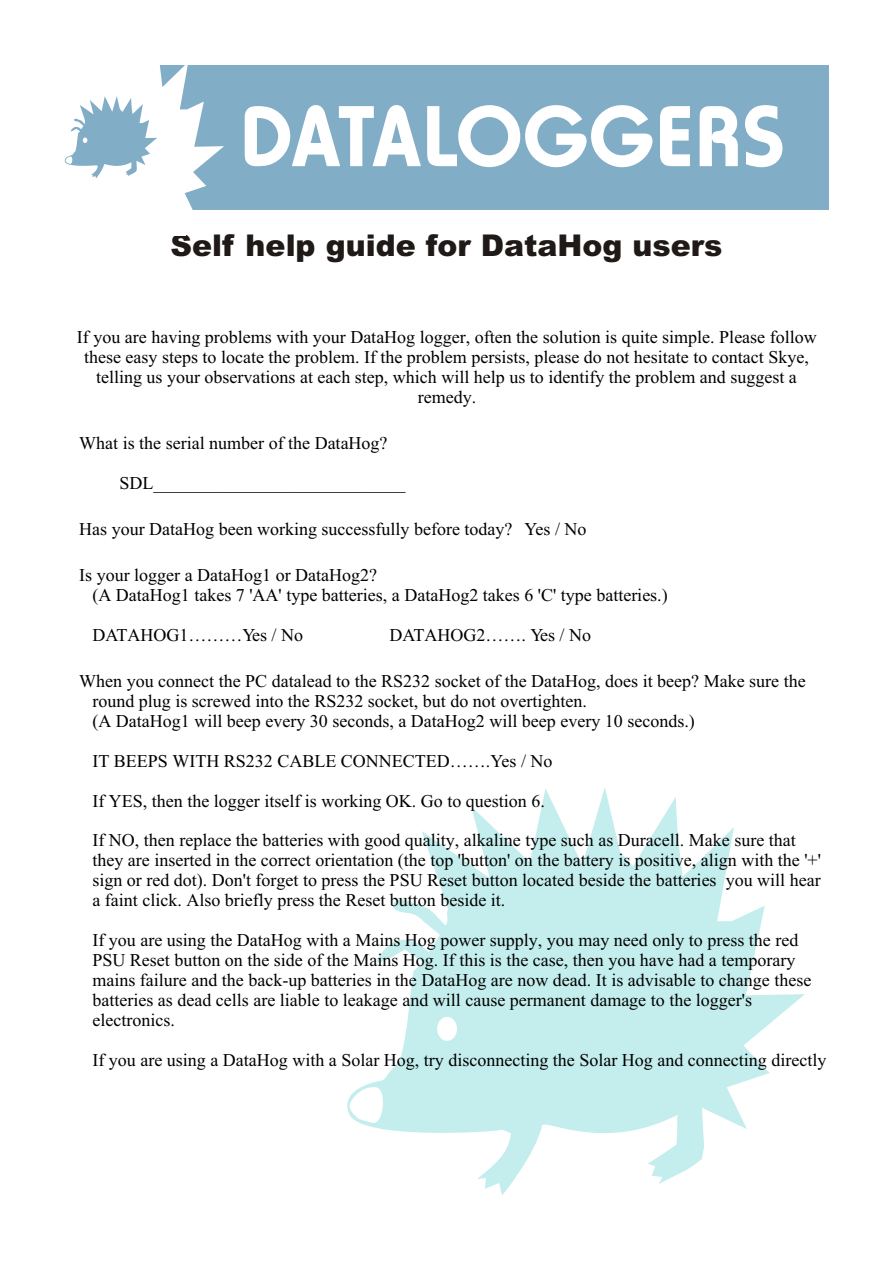
<style>
.page{position:relative;width:894px;height:1263px;background:#fff}
.page>*{position:absolute;margin:0;border:0;box-sizing:border-box;transform-origin:0 0}
.t1{font:90px "Horatio D Bol";color:#fff}
.t2{font:900 30px "Arial";color:#1f1a17}
.t3{font:18px/20px "Times New Roman";color:#000}
</style>
<div class="page">
<svg style="left:364px;top:787px;width:441px;height:408px;fill:#c4eded"></svg>
<svg style="left:347px;top:1086px;width:40px;height:39px"></svg>
<div style="left:437px;top:1017px;width:20px;height:24px;background:#fff;border-radius:50%"></div>
<div style="left:124px;top:65px;width:705px;height:145px;background:#82adc7"></div>
<svg style="left:124px;top:65px;width:100px;height:145px;fill:#fff"></svg>
<svg style="left:64px;top:96px;width:93px;height:83px"></svg>
<div style="left:148px;top:202px;width:38px;height:34px;background:#fff"></div>
<h1 class="t1" style="left:239px;top:99px;width:547px">DATALOGGERS</h1>
<h2 class="t2" style="left:171px;top:234px;width:553px">Self help guide for DataHog users</h2>
<p class="t3" style="left:77px;top:329px;width:741px;text-align:center">If you are having problems with your DataHog logger, often the solution is quite simple. Please follow these easy steps to locate the problem. If the problem persists, please do not hesitate to contact Skye, telling us your observations at each step, which will help us to identify the problem and suggest a remedy.</p>
<p class="t3" style="left:79px;top:434px;width:310px">What is the serial number of the DataHog?</p>
<p class="t3" style="left:119px;top:474px;width:288px">SDL____________________________</p>
<p class="t3" style="left:79px;top:521px;width:509px">Has your DataHog been working successfully before today? Yes / No</p>
<p class="t3" style="left:92px;top:567px;width:577px;text-indent:-13px">Is your logger a DataHog1 or DataHog2?<br>(A DataHog1 takes 7 'AA' type batteries, a DataHog2 takes 6 'C' type batteries.)</p>
<p class="t3" style="left:92px;top:626px;width:212px">DATAHOG1………Yes / No</p>
<p class="t3" style="left:389px;top:626px;width:203px">DATAHOG2……. Yes / No</p>
<p class="t3" style="left:92px;top:673px;width:715px;text-indent:-13px">When you connect the PC datalead to the RS232 socket of the DataHog, does it beep? Make sure the round plug is screwed into the RS232 socket, but do not overtighten.<br>(A DataHog1 will beep every 30 seconds, a DataHog2 will beep every 10 seconds.)</p>
<p class="t3" style="left:92px;top:752px;width:462px">IT BEEPS WITH RS232 CABLE CONNECTED…….Yes / No</p>
<p class="t3" style="left:92px;top:792px;width:454px">If YES, then the logger itself is working OK. Go to question 6.</p>
<p class="t3" style="left:92px;top:832px;width:730px">If NO, then replace the batteries with good quality, alkaline type such as Duracell. Make sure that they are inserted in the correct orientation (the top 'button' on the battery is positive, align with the '+' sign or red dot). Don't forget to press the PSU Reset button located beside the batteries you will hear a faint click. Also briefly press the Reset button beside it.</p>
<p class="t3" style="left:92px;top:932px;width:720px">If you are using the DataHog with a Mains Hog power supply, you may need only to press the red PSU Reset button on the side of the Mains Hog. If this is the case, then you have had a temporary mains failure and the back-up batteries in the DataHog are now dead. It is advisable to change these batteries as dead cells are liable to leakage and will cause permanent damage to the logger's electronics.</p>
<p class="t3" style="left:92px;top:1051px;width:735px">If you are using a DataHog with a Solar Hog, try disconnecting the Solar Hog and connecting directly</p>
</div>
